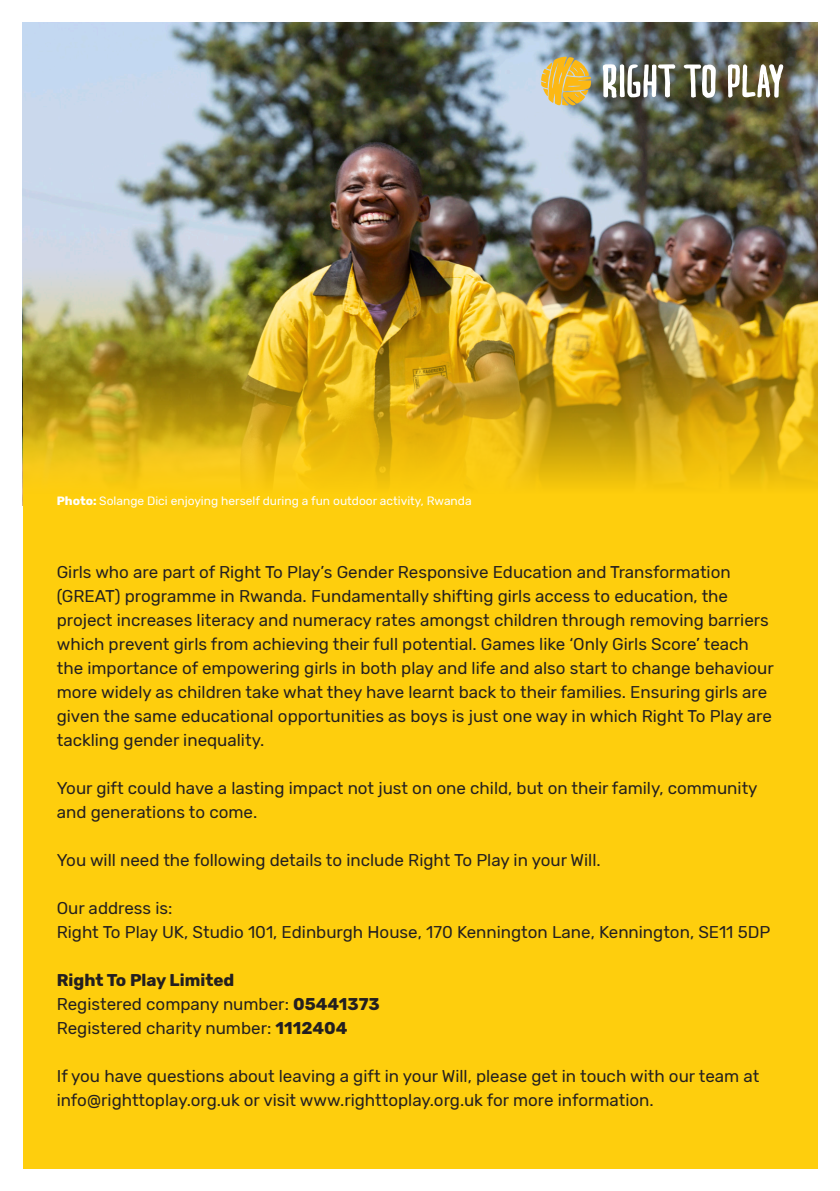
<style>
.page{position:relative;width:840px;height:1191px;background:#fff}
.page>*{position:absolute;margin:0;border:0;box-sizing:border-box;transform-origin:0 0}
.t1{font:17px/24px "Rubik";color:#231f20}
.t2{font:700 17px "Rubik";color:#231f20}
.t3{font:12px "Rubik";color:#fff}
.s1{font-weight:700}
</style>
<div class="page">
<img style="left:23px;top:23px;width:793px;height:170px">
<div style="left:23px;top:505px;width:793px;height:663px;background:#fece0d"></div>
<svg style="left:602px;top:64px;width:73px;height:34px"></svg>
<svg style="left:683px;top:64px;width:32px;height:34px"></svg>
<svg style="left:727px;top:64px;width:55px;height:34px"></svg>
<svg style="left:540px;top:57px;width:51px;height:49px;background:#ddba5a"></svg>
<img style="left:23px;top:193px;width:793px;height:312px">
<p class="t3" style="left:57px;top:494px;width:416px"><span class="s1">Photo:</span> Solange Dici enjoying herself during a fun outdoor activity, Rwanda</p>
<p class="t1" style="left:57px;top:560px;width:718px">Girls who are part of Right To Play’s Gender Responsive Education and Transformation (GREAT) programme in Rwanda. Fundamentally shifting girls access to education, the project increases literacy and numeracy rates amongst children through removing barriers which prevent girls from achieving their full potential. Games like ‘Only Girls Score’ teach the importance of empowering girls in both play and life and also start to change behaviour more widely as children take what they have learnt back to their families. Ensuring girls are given the same educational opportunities as boys is just one way in which Right To Play are tackling gender inequality.</p>
<p class="t1" style="left:57px;top:776px;width:702px">Your gift could have a lasting impact not just on one child, but on their family, community and generations to come.</p>
<p class="t1" style="left:57px;top:848px;width:545px">You will need the following details to include Right To Play in your Will.</p>
<p class="t1" style="left:57px;top:896px;width:117px">Our address is:</p>
<p class="t1" style="left:57px;top:920px;width:714px">Right To Play UK, Studio 101, Edinburgh House, 170 Kennington Lane, Kennington, SE11 5DP</p>
<p class="t2" style="left:57px;top:970px;width:179px">Right To Play Limited</p>
<p class="t1" style="left:57px;top:992px;width:324px">Registered company number: <span class="s1">05441373</span></p>
<p class="t1" style="left:57px;top:1016px;width:292px">Registered charity number: <span class="s1">1112404</span></p>
<p class="t1" style="left:57px;top:1064px;width:703px">If you have questions about leaving a gift in your Will, please get in touch with our team at info@righttoplay.org.uk or visit www.righttoplay.org.uk for more information.</p>
</div>
